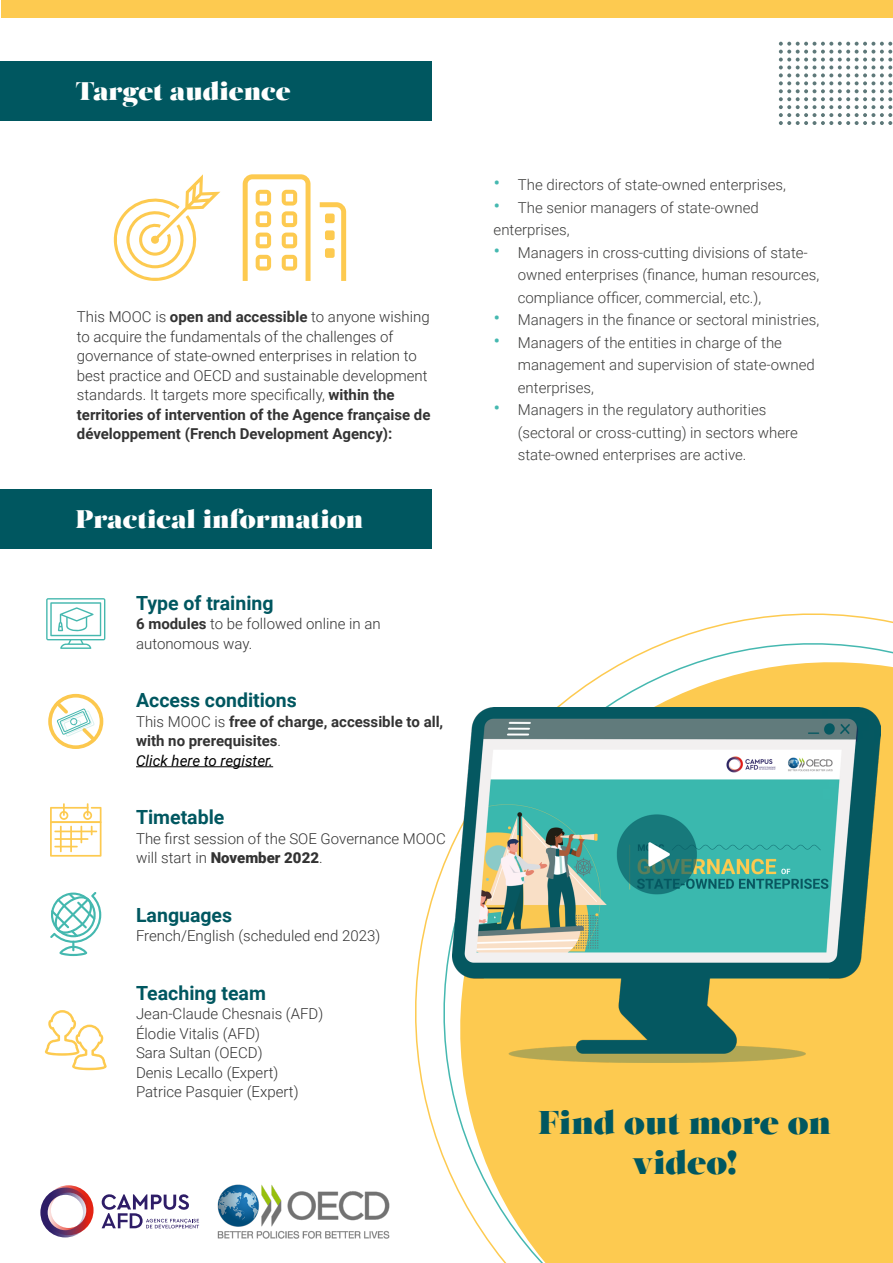
<style>
.page{position:relative;width:893px;height:1263px;background:#fff}
.page>*{position:absolute;margin:0;border:0;box-sizing:border-box;transform-origin:0 0}
.t1{font:33px/39.6px "Salome";color:#005760;text-align:center}
.t2{font:25.5px "Salome";color:#fff}
.t3{font:700 19.5px "Roboto";color:#005760}
.t4{font:300 15px/19.5px "Roboto";color:#333}
.t5{font:300 15px/22.5px "Roboto";color:#3c3c3b}
.t6{font:700 15px/19.5px "Roboto";color:#333}
.s1{font-weight:700}
.s2{font-weight:300}
.s3{font-weight:400;font-style:italic;color:#000}
.s4{font-weight:900}
.s5{font-size:21px;color:#45b8b0}
</style>
<div class="page">
<div style="left:1px;top:0;width:891px;height:18px;background:#fdca50"></div>
<hr style="left:136px;top:766px;width:137px;height:1px;background:#000">
<div style="left:0;top:61px;width:432px;height:59px;background:#005760"></div>
<div style="left:0;top:489px;width:432px;height:59px;background:#005760"></div>
<svg style="left:779px;top:42px;width:113px;height:83px"></svg>
<svg style="left:50px;top:803px;width:51px;height:54px"></svg>
<svg style="left:415px;top:873px;width:478px;height:390px"></svg>
<svg style="left:320px;top:202px;width:26px;height:79px"></svg>
<svg style="left:243px;top:174px;width:68px;height:107px"></svg>
<div style="left:325px;top:214px;width:10px;height:9px;background:#fdca50;border-radius:2px"></div>
<div style="left:325px;top:230px;width:10px;height:10px;background:#fdca50;border-radius:2px"></div>
<div style="left:325px;top:248px;width:10px;height:10px;background:#fdca50;border-radius:2px"></div>
<svg style="left:40px;top:1185px;width:54px;height:52px"></svg>
<svg style="left:101px;top:1194px;width:98px;height:34px"></svg>
<svg style="left:114px;top:174px;width:106px;height:107px"></svg>
<svg style="left:46px;top:598px;width:59px;height:51px"></svg>
<div style="left:48px;top:694px;width:55px;height:55px;border:4px solid #fcc84e;border-radius:50%"></div>
<svg style="left:52px;top:698px;width:47px;height:47px"></svg>
<div style="left:70px;top:718px;width:7px;height:7px;border:1px solid #44b7ae;border-radius:50%"></div>
<svg style="left:50px;top:892px;width:51px;height:64px"></svg>
<svg style="left:45px;top:1010px;width:62px;height:60px"></svg>
<svg style="left:440px;top:613px;width:453px;height:611px"></svg>
<img style="left:217px;top:1184px;width:173px;height:55px">
<h2 class="t2" style="left:76px;top:75px;width:217px">Target audience</h2>
<p class="t4" style="left:77px;top:306px;width:355px">This MOOC is <span class="s1">open and accessible</span> to anyone wishing to acquire the fundamentals of the challenges of governance of state-owned enterprises in relation to best practice and OECD and sustainable development standards. It targets more specifically, <span class="s1">within the territories of intervention of the Agence française de développement (French Development Agency):</span></p>
<h2 class="t2" style="left:76px;top:502px;width:289px">Practical information</h2>
<h3 class="t3" style="left:136px;top:589px;width:139px">Type of training</h3>
<p class="t4" style="left:136px;top:613px;width:246px"><span class="s1">6 modules</span> to be followed online in an autonomous way.</p>
<h3 class="t3" style="left:136px;top:686px;width:162px">Access conditions</h3>
<p class="t6" style="left:136px;top:711px;width:309px"><span class="s2">This MOOC is</span> free of charge, accessible to all, with no prerequisites<span class="s2">.<br></span><span class="s3">Click here to register.</span></p>
<h3 class="t3" style="left:136px;top:803px;width:90px">Timetable</h3>
<p class="t4" style="left:136px;top:828px;width:311px">The first session of the SOE Governance MOOC will start in <span class="s4">November 2022</span>.</p>
<h3 class="t3" style="left:136px;top:901px;width:98px">Languages</h3>
<p class="t4" style="left:136px;top:925px;width:246px">French/English (scheduled end 2023)</p>
<h3 class="t3" style="left:136px;top:979px;width:131px">Teaching team</h3>
<p class="t4" style="left:136px;top:1003px;width:189px">Jean-Claude Chesnais (AFD)<br>Élodie Vitalis (AFD)<br>Sara Sultan (OECD)<br>Denis Lecallo (Expert)<br>Patrice Pasquier (Expert)</p>
<p class="t5" style="left:494px;top:173px;width:294px"><span class="s5">•</span> The directors of state-owned enterprises,</p>
<p class="t5" style="left:494px;top:195px;width:267px"><span class="s5">•</span> The senior managers of state-owned enterprises,</p>
<p class="t5" style="left:518px;top:240px;width:303px;text-indent:-24px"><span class="s5">•</span> Managers in cross-cutting divisions of state&shy;owned enterprises (finance, human resources, compliance officer, commercial, etc.),</p>
<p class="t5" style="left:494px;top:308px;width:327px"><span class="s5">•</span> Managers in the finance or sectoral ministries,</p>
<p class="t5" style="left:518px;top:330px;width:298px;text-indent:-24px"><span class="s5">•</span> Managers of the entities in charge of the management and supervision of state-owned enterprises,</p>
<p class="t5" style="left:518px;top:398px;width:282px;text-indent:-24px"><span class="s5">•</span> Managers in the regulatory authorities (sectoral or cross-cutting) in sectors where state-owned enterprises are active.</p>
<h1 class="t1" style="left:538px;top:1103px;width:294px">Find out more on video!</h1>
</div>
